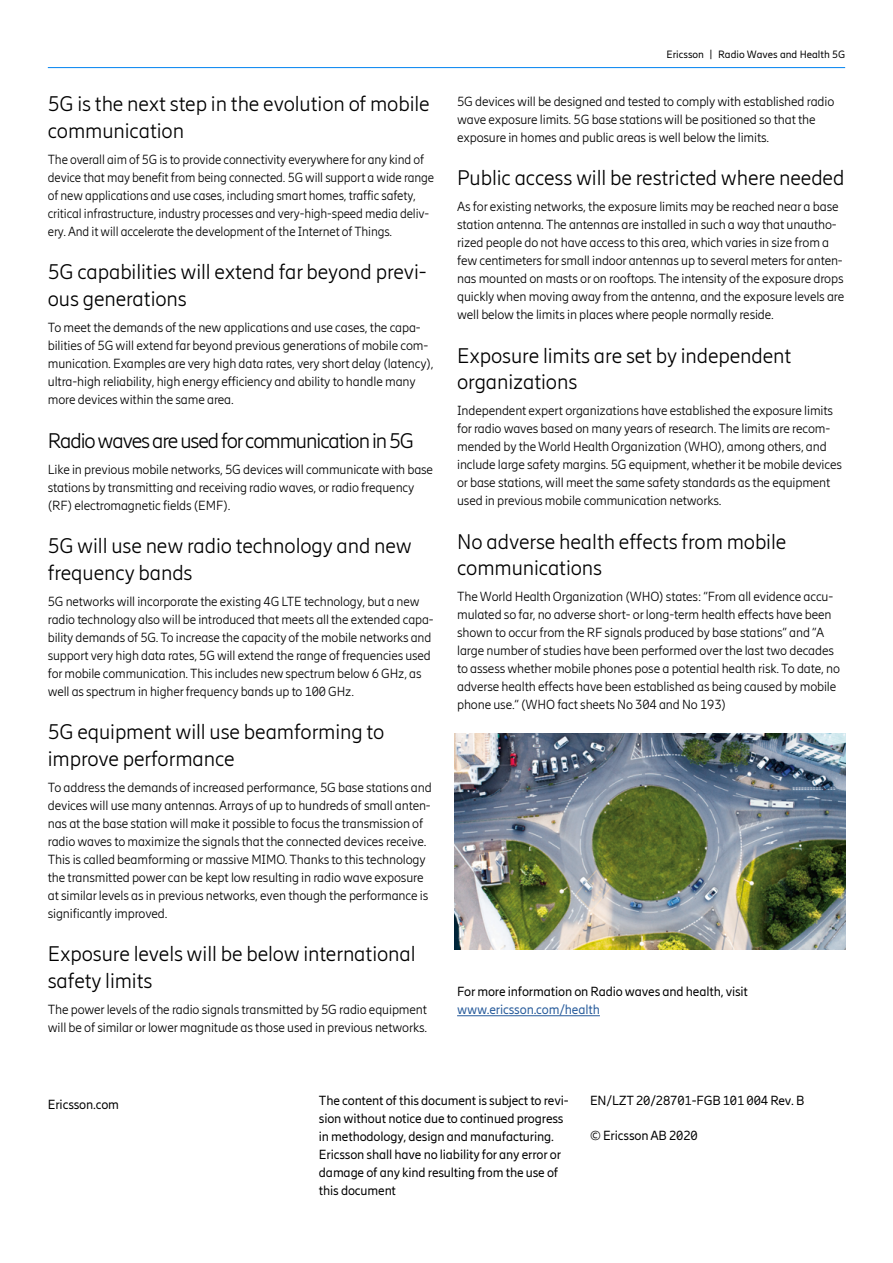
<style>
.page{position:relative;width:893px;height:1263px;background:#fff}
.page>*{position:absolute;margin:0;border:0;box-sizing:border-box;transform-origin:0 0}
.t1{font:300 21px/26.2px "Ericsson Hilda";letter-spacing:-.005em;color:#000}
.t2{font:300 21px "Ericsson Hilda";letter-spacing:-.05em;color:#000}
.t3{font:300 13.2px/18px "Ericsson Hilda";letter-spacing:-.01em;color:#000}
.t4{font:300 13.2px/18px "Ericsson Hilda";letter-spacing:-.01em;color:#000;scale:.96 1}
.t5{font:13.2px/18px "Ericsson Hilda";letter-spacing:-.01em;color:#000}
.t6{font:13.2px "Ericsson Hilda";letter-spacing:-.01em;color:#275b9b}
.t7{font:10.5px "Ericsson Hilda";color:#000}
</style>
<div class="page">
<img style="left:454px;top:733px;width:391px;height:216px">
<hr style="left:48px;top:67px;width:797px;height:1px;background:#0082f0">
<hr style="left:457px;top:1015px;width:143px;height:1px;background:#275b9b">
<h1 class="t1" style="left:48px;top:91px;width:383px">5G is the next step in the evolution of mobile communication</h1>
<p class="t4" style="left:48px;top:151px;width:404px">The overall aim of 5G is to provide connectivity everywhere for any kind of device that may benefit from being connected. 5G will support a wide range of new applications and use cases, including smart homes, traffic safety, critical infrastructure, industry processes and very-high-speed media deliv&shy;ery. And it will accelerate the development of the Internet of Things.</p>
<h1 class="t1" style="left:48px;top:259px;width:380px">5G capabilities will extend far beyond previ&shy;ous generations</h1>
<p class="t3" style="left:48px;top:319px;width:387px">To meet the demands of the new applications and use cases, the capa&shy;bilities of 5G will extend far beyond previous generations of mobile com&shy;munication. Examples are very high data rates, very short delay (latency), ultra-high reliability, high energy efficiency and ability to handle many more devices within the same area.</p>
<h1 class="t2" style="left:48px;top:428px;width:368px">Radio waves are used for communication in 5G</h1>
<p class="t3" style="left:48px;top:460px;width:387px">Like in previous mobile networks, 5G devices will communicate with base stations by transmitting and receiving radio waves, or radio frequency (RF) electromagnetic fields (EMF).</p>
<h1 class="t1" style="left:48px;top:533px;width:366px">5G will use new radio technology and new frequency bands</h1>
<p class="t3" style="left:48px;top:592px;width:387px">5G networks will incorporate the existing 4G LTE technology, but a new radio technology also will be introduced that meets all the extended capa&shy;bility demands of 5G. To increase the capacity of the mobile networks and support very high data rates, 5G will extend the range of frequencies used for mobile communication. This includes new spectrum below 6 GHz, as well as spectrum in higher frequency bands up to 100 GHz.</p>
<h1 class="t1" style="left:48px;top:719px;width:338px">5G equipment will use beamforming to improve performance</h1>
<p class="t3" style="left:48px;top:778px;width:385px">To address the demands of increased performance, 5G base stations and devices will use many antennas. Arrays of up to hundreds of small anten&shy;nas at the base station will make it possible to focus the transmission of radio waves to maximize the signals that the connected devices receive.<br>This is called beamforming or massive MIMO. Thanks to this technology the transmitted power can be kept low resulting in radio wave exposure at similar levels as in previous networks, even though the performance is significantly improved.</p>
<h1 class="t1" style="left:48px;top:941px;width:369px">Exposure levels will be below international safety limits</h1>
<p class="t3" style="left:48px;top:1001px;width:381px">The power levels of the radio signals transmitted by 5G radio equipment will be of similar or lower magnitude as those used in previous networks.</p>
<p class="t7" style="left:666px;top:49px;width:180px">Ericsson | Radio Waves and Health 5G</p>
<p class="t3" style="left:457px;top:92px;width:379px">5G devices will be designed and tested to comply with established radio wave exposure limits. 5G base stations will be positioned so that the exposure in homes and public areas is well below the limits.</p>
<h1 class="t1" style="left:457px;top:165px;width:389px">Public access will be restricted where needed</h1>
<p class="t3" style="left:457px;top:198px;width:389px">As for existing networks, the exposure limits may be reached near a base station antenna. The antennas are installed in such a way that unautho&shy;rized people do not have access to this area, which varies in size from a few centimeters for small indoor antennas up to several meters for anten&shy;nas mounted on masts or on rooftops. The intensity of the exposure drops quickly when moving away from the antenna, and the exposure levels are well below the limits in places where people normally reside.</p>
<h1 class="t1" style="left:457px;top:342px;width:336px">Exposure limits are set by independent organizations</h1>
<p class="t3" style="left:457px;top:402px;width:386px">Independent expert organizations have established the exposure limits for radio waves based on many years of research. The limits are recom&shy;mended by the World Health Organization (WHO), among others, and include large safety margins. 5G equipment, whether it be mobile devices or base stations, will meet the same safety standards as the equipment used in previous mobile communication networks.</p>
<h1 class="t1" style="left:457px;top:528px;width:331px">No adverse health effects from mobile communications</h1>
<p class="t3" style="left:457px;top:588px;width:384px">The World Health Organization (WHO) states: “From all evidence accu&shy;mulated so far, no adverse short- or long-term health effects have been shown to occur from the RF signals produced by base stations” and “A large number of studies have been performed over the last two decades to assess whether mobile phones pose a potential health risk. To date, no adverse health effects have been established as being caused by mobile phone use.“ (WHO fact sheets No 304 and No 193)</p>
<p class="t5" style="left:457px;top:983px;width:292px">For more information on Radio waves and health, visit</p>
<p class="t6" style="left:457px;top:1002px;width:144px">www.ericsson.com/health</p>
<p class="t5" style="left:48px;top:1096px;width:73px">Ericsson.com</p>
<p class="t5" style="left:590px;top:1091px;width:216px">EN/LZT 20/28701-FGB 101 004 Rev. B</p>
<p class="t5" style="left:590px;top:1126px;width:109px">© Ericsson AB 2020</p>
<p class="t5" style="left:319px;top:1091px;width:251px">The content of this document is subject to revi&shy;sion without notice due to continued progress in methodology, design and manufacturing.<br>Ericsson shall have no liability for any error or damage of any kind resulting from the use of this document</p>
</div>
